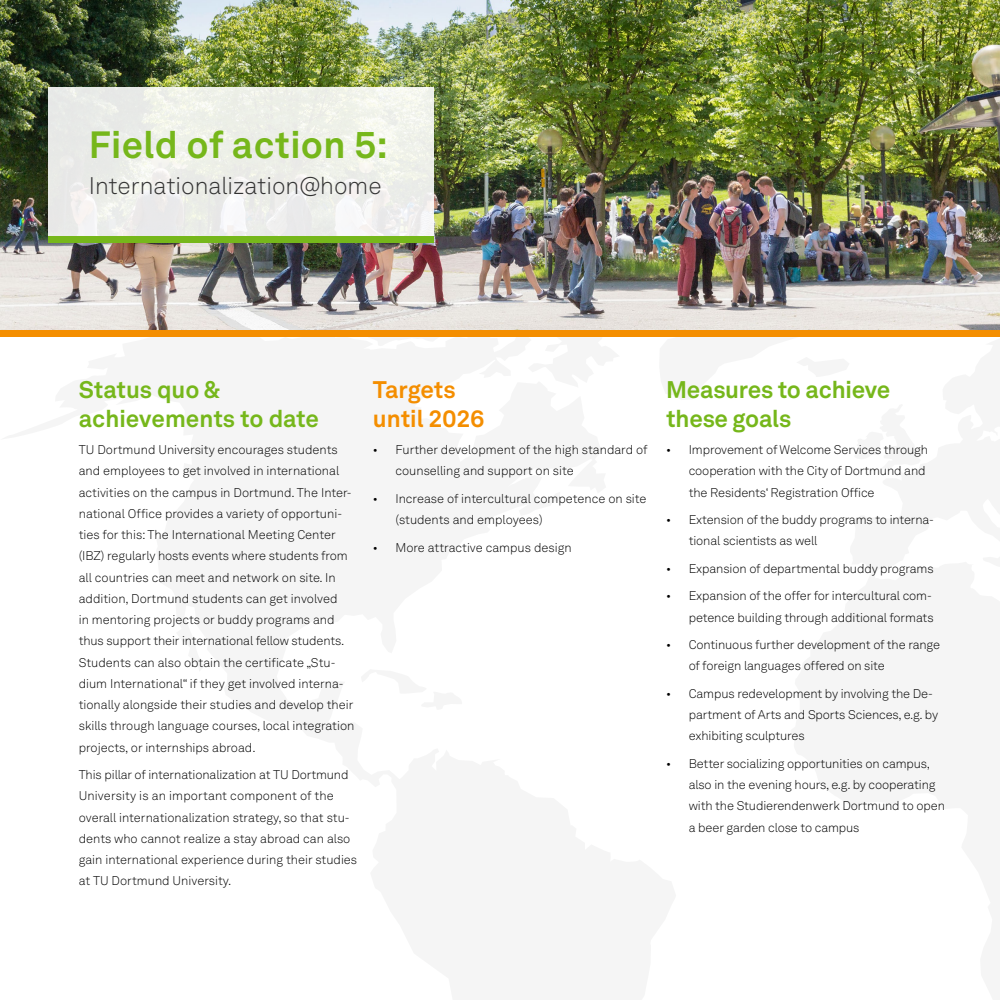
<style>
.page{position:relative;width:1000px;height:1000px;background:#fff}
.page>*{position:absolute;margin:0;border:0;box-sizing:border-box;transform-origin:0 0}
.t1{font:700 37.5px "Akkurat LL";letter-spacing:.01em;color:#76b71b}
.t2{font:700 23.75px/28.5px "Akkurat LL";letter-spacing:-.01em;color:#76b71b}
.t3{font:300 23.75px "Akkurat LL";color:#333}
.t4{font:700 23.75px/28.5px "Akkurat LL";color:#f48e00}
.t5{font:300 12.5px/21.2px "Akkurat LL";letter-spacing:-.01em;color:#000}
</style>
<div class="page">
<svg style="left:345px;top:336px;width:579px;height:1px"></svg>
<img style="left:0;top:0;width:1000px;height:330px">
<div style="left:49px;top:87px;width:385px;height:150px;background:linear-gradient(to right,#ebece9,#f2f3ed)"></div>
<div style="left:49px;top:237px;width:385px;height:6px;background:#76b71b"></div>
<div style="left:0;top:330px;width:1000px;height:6px;background:#f48e00"></div>
<h1 class="t1" style="left:89px;top:116px;width:300px">Field of action 5:</h1>
<h2 class="t3" style="left:89px;top:169px;width:294px">Internationalization@home</h2>
<h2 class="t2" style="left:79px;top:374px;width:242px">Status quo &amp; achievements to date</h2>
<p class="t5" style="left:79px;top:439px;width:277px">TU Dortmund University encourages students and employees to get involved in international activities on the campus in Dortmund. The Inter&shy;national Office provides a variety of opportuni&shy;ties for this: The International Meeting Center (IBZ) regularly hosts events where students from all countries can meet and network on site. In addition, Dortmund students can get involved<br>in mentoring projects or buddy programs and thus support their international fellow students.<br>Students can also obtain the certificate „Stu&shy;dium International“ if they get involved interna&shy;tionally alongside their studies and develop their skills through language courses, local integration projects, or internships abroad.</p>
<p class="t5" style="left:79px;top:764px;width:280px">This pillar of internationalization at TU Dortmund University is an important component of the overall internationalization strategy, so that stu&shy;dents who cannot realize a stay abroad can also gain international experience during their studies at TU Dortmund University.</p>
<h2 class="t4" style="left:373px;top:374px;width:113px">Targets until 2026</h2>
<p class="t5" style="left:395px;top:439px;width:254px;text-indent:-22px">• Further development of the high standard of counselling and support on site</p>
<p class="t5" style="left:395px;top:487px;width:253px;text-indent:-22px">• Increase of intercultural competence on site (students and employees)</p>
<p class="t5" style="left:373px;top:536px;width:200px">• More attractive campus design</p>
<h2 class="t2" style="left:666px;top:374px;width:226px">Measures to achieve these goals</h2>
<p class="t5" style="left:689px;top:439px;width:241px;text-indent:-22px">• Improvement of Welcome Services through cooperation with the City of Dortmund and the Residents‘ Registration Office</p>
<p class="t5" style="left:689px;top:509px;width:247px;text-indent:-22px">• Extension of the buddy programs to interna&shy;tional scientists as well</p>
<p class="t5" style="left:666px;top:557px;width:269px">• Expansion of departmental buddy programs</p>
<p class="t5" style="left:666px;top:585px;width:269px;text-align:right">• Expansion of the offer for intercultural com&shy;petence building through additional formats</p>
<p class="t5" style="left:689px;top:634px;width:253px;text-indent:-22px">• Continuous further development of the range of foreign languages offered on site</p>
<p class="t5" style="left:689px;top:682px;width:251px;text-indent:-22px">• Campus redevelopment by involving the De&shy;partment of Arts and Sports Sciences, e.g. by exhibiting sculptures</p>
<p class="t5" style="left:689px;top:752px;width:258px;text-indent:-22px">• Better socializing opportunities on campus, also in the evening hours, e.g. by cooperating with the Studierendenwerk Dortmund to open a beer garden close to campus</p>
</div>
